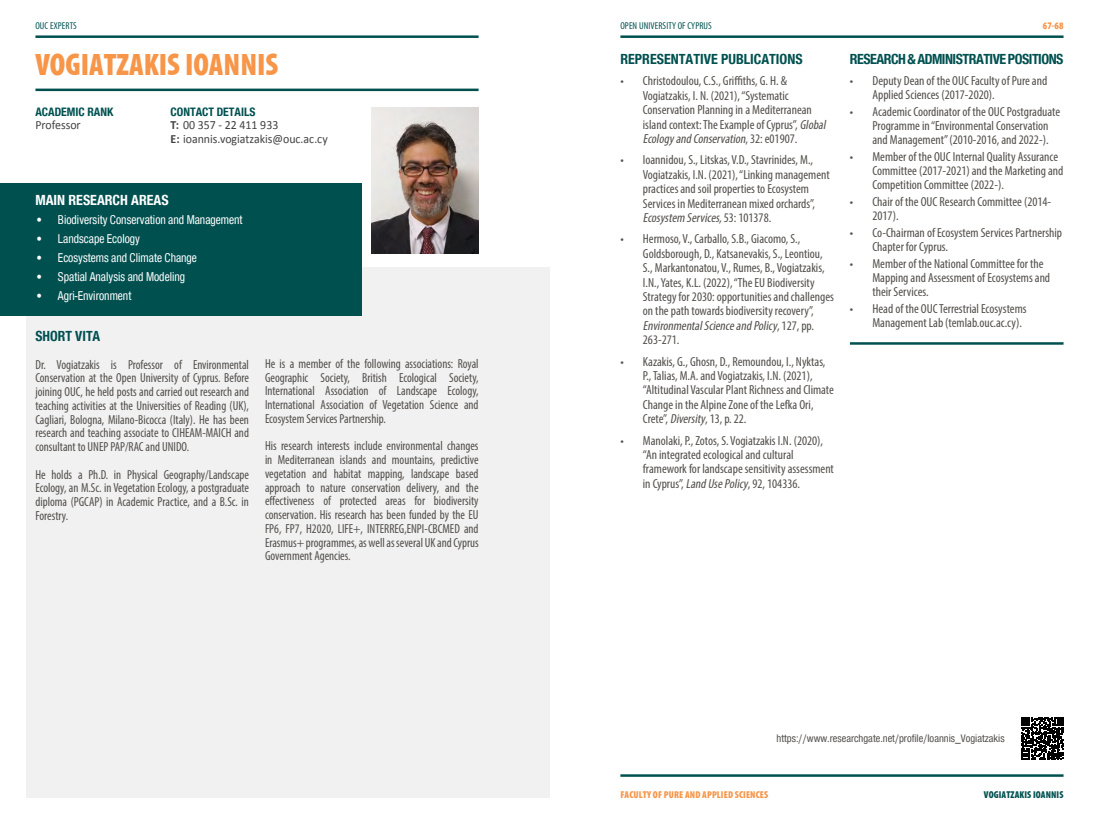
<style>
.page{position:relative;width:1099px;height:833px;background:#fff}
.page>*{position:absolute;margin:0;border:0;box-sizing:border-box;transform-origin:0 0}
.t1{font:700 31.25px "Myriad Condensed Greek";color:#f79548}
.t2{font:700 15px "CF Helvetica Cond";color:#005050}
.t3{font:700 15px "CF Helvetica Cond";letter-spacing:-.03em;color:#005050}
.t4{font:700 15px "CF Helvetica Cond";color:#fff}
.t5{font:condensed 13.12px/14.4px "Myriad Pro";color:#524f4a}
.t6{font:condensed 13.12px/13.8px "Myriad Pro";color:#524f4a;text-align:justify;scale:.95 1}
.t7{font:13.12px "CF Helvetica Cond";color:#fff;scale:.95 1}
.t8{font:12.5px/13.8px "Calibri";color:#414042;scale:.95 1}
.t9{font:700 12.5px "CF Helvetica Cond";color:#005050}
.t10{font:11.25px "CF Helvetica Cond";color:#524f4a}
.t11{font:700 10px "Myriad Condensed Greek";letter-spacing:.01em;color:#f79548}
.t12{font:10px "Myriad Condensed Greek";letter-spacing:.01em;color:#005050}
.t13{font:700 10px "Myriad Condensed Greek";letter-spacing:.01em;color:#005050}
.s1{font-style:italic}
.s2{font-weight:700}
</style>
<div class="page">
<div style="left:26px;top:267px;width:523px;height:530px;background:#f1f1f2"></div>
<div style="left:0;top:183px;width:361px;height:132px;background:#005050"></div>
<img style="left:372px;top:107px;width:106px;height:146px">
<hr style="left:850px;top:342px;width:213px;height:3px;background:#005050">
<hr style="left:35px;top:35px;width:443px;height:3px;background:#005050">
<hr style="left:35px;top:89px;width:443px;height:2px;background:#005050">
<hr style="left:620px;top:35px;width:443px;height:3px;background:#005050">
<hr style="left:620px;top:774px;width:443px;height:3px;background:#005050">
<svg style="left:1021px;top:717px;width:42px;height:42px"></svg>
<p class="t12" style="left:35px;top:21px;width:43px">OUC EXPERTS</p>
<p class="t12" style="left:620px;top:21px;width:93px">OPEN UNIVERSITY OF CYPRUS</p>
<p class="t11" style="left:1042px;top:20px;width:22px">67-68</p>
<h1 class="t1" style="left:35px;top:49px;width:244px">VOGIATZAKIS IOANNIS</h1>
<p class="t2" style="left:620px;top:51px;width:184px">REPRESENTATIVE PUBLICATIONS</p>
<p class="t5" style="left:643px;top:74px;width:187px;text-indent:-22px">• Christodoulou, C.S., Griffiths, G. H. &amp; Vogiatzakis, I. N. (2021), “Systematic Conservation Planning in a Mediterranean island context: The Example of Cyprus”, <span class="s1">Global Ecologyand Conservation</span>, 3 2 : e 0 1 9 0 7 .</p>
<p class="t5" style="left:643px;top:153px;width:188px;text-indent:-22px">• Ioannidou, S., Litskas, V.D., Stavrinides, M., Vogiatzakis, I.N. (2021), “Linking management practices and soil properties to Ecosystem Services in Mediterranean mixed orchards”, <span class="s1">Ecosystem Services,</span>5 3 : 1 0 1 3 7 8 .</p>
<p class="t5" style="left:643px;top:232px;width:192px;text-indent:-22px">• Hermoso, V., Carballo, S.B., Giacomo, S., Goldsborough, D., Katsanevakis, S., Leontiou, S., Markantonatou, V., Rumes, B., Vogiatzakis, I.N., Yates, K.L. (2022), “The EU Biodiversity Strategy for 2030: opportunities and challenges on the path towards biodiversity recovery”, <span class="s1">EnvironmentalScienceand Policy</span>, 1 2 7 , p p .<br>263-271.</p>
<p class="t5" style="left:643px;top:354px;width:192px;text-indent:-22px">• Kazakis, G., Ghosn, D., Remoundou, I., Nyktas, P., Talias, M.A. and Vogiatzakis, I.N. (2021), “Altitudinal Vascular Plant Richness and Climate Change in the Alpine Zone of the Lefka Ori, Crete”, <span class="s1">Diversity</span>, 13, p. 22.</p>
<p class="t5" style="left:643px;top:433px;width:192px;text-indent:-22px">• Manolaki, P., Zotos, S. Vogiatzakis I.N. (2020), “An integrated ecological and cultural framework for landscape sensitivity assessment in Cyprus”, <span class="s1">Land UsePolicy</span>, 92, 104336.</p>
<p class="t9" style="left:35px;top:105px;width:79px">ACADEMIC RANK</p>
<p class="t8" style="left:35px;top:118px;width:49px">Professor</p>
<p class="t9" style="left:171px;top:105px;width:86px">CONTACT DETAILS</p>
<p class="t8" style="left:171px;top:118px;width:167px"><span class="s2">T:</span> 00 357 - 22 411 933<br><span class="s2">E:</span> ioannis.vogiatzakis@ouc.ac.cy</p>
<p class="t4" style="left:35px;top:192px;width:135px">MAIN RESEARCH AREAS</p>
<p class="t7" style="left:35px;top:212px;width:220px">• Biodiversity Conservation and Management</p>
<p class="t7" style="left:35px;top:231px;width:112px">• Landscape Ecology</p>
<p class="t7" style="left:35px;top:251px;width:172px">• Ecosystems and Climate Change</p>
<p class="t7" style="left:35px;top:270px;width:159px">• Spatial Analysis and Modeling</p>
<p class="t7" style="left:35px;top:289px;width:102px">• Agri-Environment</p>
<p class="t2" style="left:35px;top:328px;width:66px">SHORT VITA</p>
<p class="t6" style="left:35px;top:357px;width:226px">Dr. Vogiatzakis is Professor of Environmental Conservation at the Open University of Cyprus. Before joining OUC, he held posts and carried out research and teaching activities at the Universities of Reading (UK), Cagliari, Bologna, Milano-Bicocca (Italy). He has been research and teaching associate to CIHEAM-MAICH and consultant to UNEP PAP/RAC and UNIDO.</p>
<p class="t6" style="left:35px;top:467px;width:226px">He holds a Ph.D. in Physical Geography/Landscape Ecology, an M.Sc. in Vegetation Ecology, a postgraduate diploma (PGCAP) in Academic Practice, and a B.Sc. in Forestry.</p>
<p class="t6" style="left:265px;top:356px;width:226px">He is a member of the following associations: Royal Geographic Society, British Ecological Society, International Association of Landscape Ecology, International Association of Vegetation Science and Ecosystem Services Partnership.</p>
<p class="t6" style="left:265px;top:439px;width:226px">His research interests include environmental changes in Mediterranean islands and mountains, predictive vegetation and habitat mapping, landscape based approach to nature conservation delivery, and the effectiveness of protected areas for biodiversity conservation. His research has been funded by the EU FP6, FP7, H2020, LIFE+, INTERREG,ENPI-CBCMED and Erasmus+ programmes, as well as several UK and Cyprus Government Agencies.</p>
<p class="t3" style="left:850px;top:51px;width:215px">RESEARCH &amp; ADMINISTRATIVE POSITIONS</p>
<p class="t5" style="left:872px;top:74px;width:176px;line-height:13.8px;text-indent:-22px">• Deputy Dean of the OUC Faculty of Pure and<br>Applied Sciences (2017-2020).</p>
<p class="t5" style="left:872px;top:105px;width:189px;line-height:13.8px;text-indent:-22px">• Academic Coordinator of the OUC Postgraduate<br>Programme in “Environmental Conservation and Management” (2010-2016, and 2022-).</p>
<p class="t5" style="left:872px;top:150px;width:192px;line-height:13.8px;text-indent:-22px">• Member of the OUC Internal Quality Assurance<br>Committee (2017-2021) and the Marketing and<br>Competition Committee (2022-).</p>
<p class="t5" style="left:872px;top:195px;width:180px;line-height:13.8px;text-indent:-22px">• Chair of the OUC Research Committee (2014-<br>2017).</p>
<p class="t5" style="left:872px;top:226px;width:191px;line-height:13.8px;text-indent:-22px">• Co-Chairman of Ecosystem Services Partnership<br>Chapter for Cyprus.</p>
<p class="t5" style="left:872px;top:257px;width:179px;line-height:13.8px;text-indent:-22px">• Member of the National Committee for the<br>Mapping and Assessment of Ecosystems and their Services.</p>
<p class="t5" style="left:872px;top:302px;width:156px;line-height:13.8px;text-indent:-22px">• Head of the OUC Terrestrial Ecosystems<br>Management Lab (temlab.ouc.ac.cy).</p>
<p class="t10" style="left:776px;top:732px;width:229px">https://www.researchgate.net/profile/Ioannis_Vogiatzakis</p>
<p class="t11" style="left:620px;top:789px;width:149px">FACULTY OF PURE AND APPLIED SCIENCES</p>
<p class="t13" style="left:983px;top:789px;width:81px">VOGIATZAKIS IOANNIS</p>
</div>
